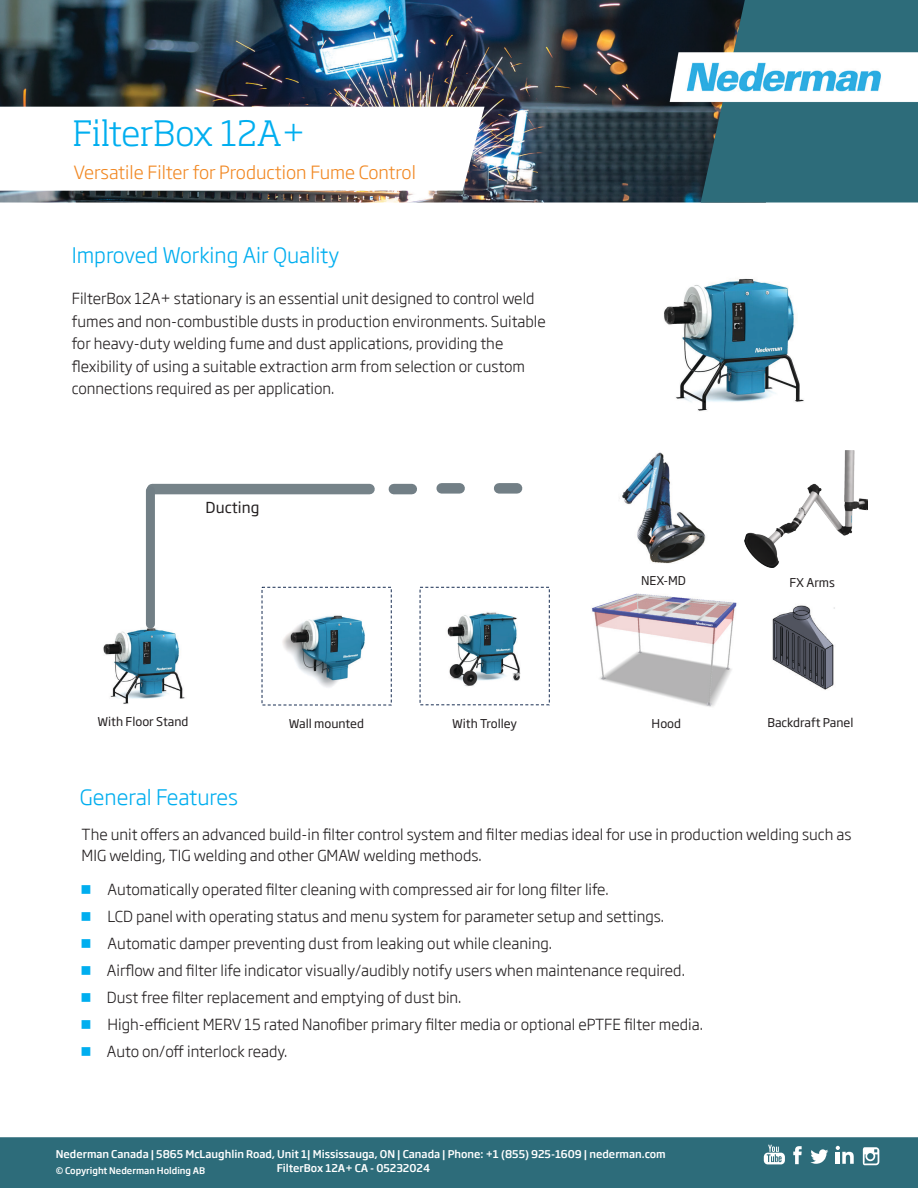
<style>
.page{position:relative;width:918px;height:1188px;background:#fff}
.page>*{position:absolute;margin:0;border:0;box-sizing:border-box;transform-origin:0 0}
.t1{font:300 34.5px "Soho Pro";color:#00aeef}
.t2{font:300 21px "Soho Gothic Std";color:#00aeef}
.t3{font:300 18px "Soho Gothic Pro";color:#f18721}
.Bullets-blue{font:300 15px/22.5px "Soho Gothic Std";color:#231f20}
.t4{font:15px "Soho Gothic Pro";color:#231f20}
.t5{font:12px "Soho Gothic Pro";color:#231f20}
.t6{font:500 10.5px "Soho Gothic Std";color:#fff}
.t7{font:500 9px "Soho Gothic Std";color:#fff}
</style>
<div class="page">
<div style="left:0;top:1137px;width:918px;height:51px;background:#2d6c7a"></div>
<img style="left:0;top:0;width:701px;height:202px">
<svg style="left:701px;top:0;width:217px;height:202px;background:#2b6471"></svg>
<svg style="left:0;top:107px;width:485px;height:84px"></svg>
<svg style="left:793px;top:1146px;width:9px;height:18px"></svg>
<svg style="left:810px;top:1149px;width:18px;height:15px"></svg>
<svg style="left:863px;top:1147px;width:16px;height:18px"></svg>
<svg style="left:764px;top:1145px;width:21px;height:19px"></svg>
<svg style="left:836px;top:1146px;width:18px;height:18px"></svg>
<img style="left:650px;top:48px;width:268px;height:57px">
<img style="left:664px;top:278px;width:140px;height:133px">
<img style="left:103px;top:580px;width:82px;height:124px">
<img style="left:282px;top:615px;width:83px;height:73px">
<img style="left:447px;top:612px;width:74px;height:74px">
<img style="left:744px;top:451px;width:123px;height:117px">
<img style="left:772px;top:605px;width:63px;height:85px">
<img style="left:622px;top:452px;width:84px;height:112px">
<img style="left:591px;top:593px;width:146px;height:114px">
<div style="left:146px;top:491px;width:9px;height:133px;background:#727f86"></div>
<div style="left:152px;top:484px;width:218px;height:10px;background:#727f86"></div>
<div style="left:394px;top:484px;width:18px;height:10px;background:#727f86"></div>
<div style="left:442px;top:483px;width:18px;height:11px;background:#727f86"></div>
<div style="left:499px;top:483px;width:18px;height:11px;background:#727f86"></div>
<p class="t1" style="left:73px;top:106px;width:234px">FilterBox 12A+</p>
<p class="t3" style="left:73px;top:159px;width:344px">Versatile Filter for Production Fume Control</p>
<p class="t2" style="left:72px;top:242px;width:269px">Improved Working Air Quality</p>
<p class="Bullets-blue" style="left:72px;top:288px;width:476px">FilterBox 12A+ stationary is an essential unit designed to control weld fumes and non-combustible dusts in production environments. Suitable for heavy-duty welding fume and dust applications, providing the flexibility of using a suitable extraction arm from selection or custom connections required as per application.</p>
<p class="t4" style="left:206px;top:496px;width:55px">Ducting</p>
<p class="t5" style="left:97px;top:712px;width:93px">With Floor Stand</p>
<p class="t5" style="left:289px;top:715px;width:77px">Wall mounted</p>
<p class="t5" style="left:452px;top:714px;width:66px">With Trolley</p>
<p class="t2" style="left:80px;top:784px;width:160px">General Features</p>
<p class="t5" style="left:641px;top:571px;width:46px">NEX-MD</p>
<p class="t5" style="left:789px;top:573px;width:47px">FX Arms</p>
<p class="t5" style="left:652px;top:714px;width:31px">Hood</p>
<p class="t5" style="left:767px;top:713px;width:88px">Backdraft Panel</p>
<p class="Bullets-blue" style="left:82px;top:824px;width:772px;line-height:21px">The unit offers an advanced build-in filter control system and filter medias ideal for use in production welding such as<br>MIG welding, TIG welding and other GMAW welding methods.</p>
<p class="Bullets-blue" style="left:108px;top:879px;width:503px">Automatically operated filter cleaning with compressed air for long filter life.</p>
<p class="Bullets-blue" style="left:108px;top:906px;width:558px">LCD panel with operating status and menu system for parameter setup and settings.</p>
<p class="Bullets-blue" style="left:108px;top:933px;width:446px">Automatic damper preventing dust from leaking out while cleaning.</p>
<p class="Bullets-blue" style="left:107px;top:960px;width:580px">Airflow and filter life indicator visually/audibly notify users when maintenance required.</p>
<p class="Bullets-blue" style="left:107px;top:987px;width:356px">Dust free filter replacement and emptying of dust bin.</p>
<p class="Bullets-blue" style="left:108px;top:1014px;width:597px">High-efficient MERV 15 rated Nanofiber primary filter media or optional ePTFE filter media.</p>
<p class="Bullets-blue" style="left:107px;top:1041px;width:182px">Auto on/off interlock ready.</p>
<p class="t6" style="left:56px;top:1147px;width:612px">Nederman Canada | 5865 McLaughlin Road, Unit 1| Mississauga, ON | Canada | Phone: +1 (855) 925-1609 | nederman.com</p>
<p class="t7" style="left:56px;top:1165px;width:151px">© Copyright Nederman Holding AB</p>
<p class="t6" style="left:277px;top:1161px;width:155px">FilterBox 12A+ CA - 05232024</p>
</div>
